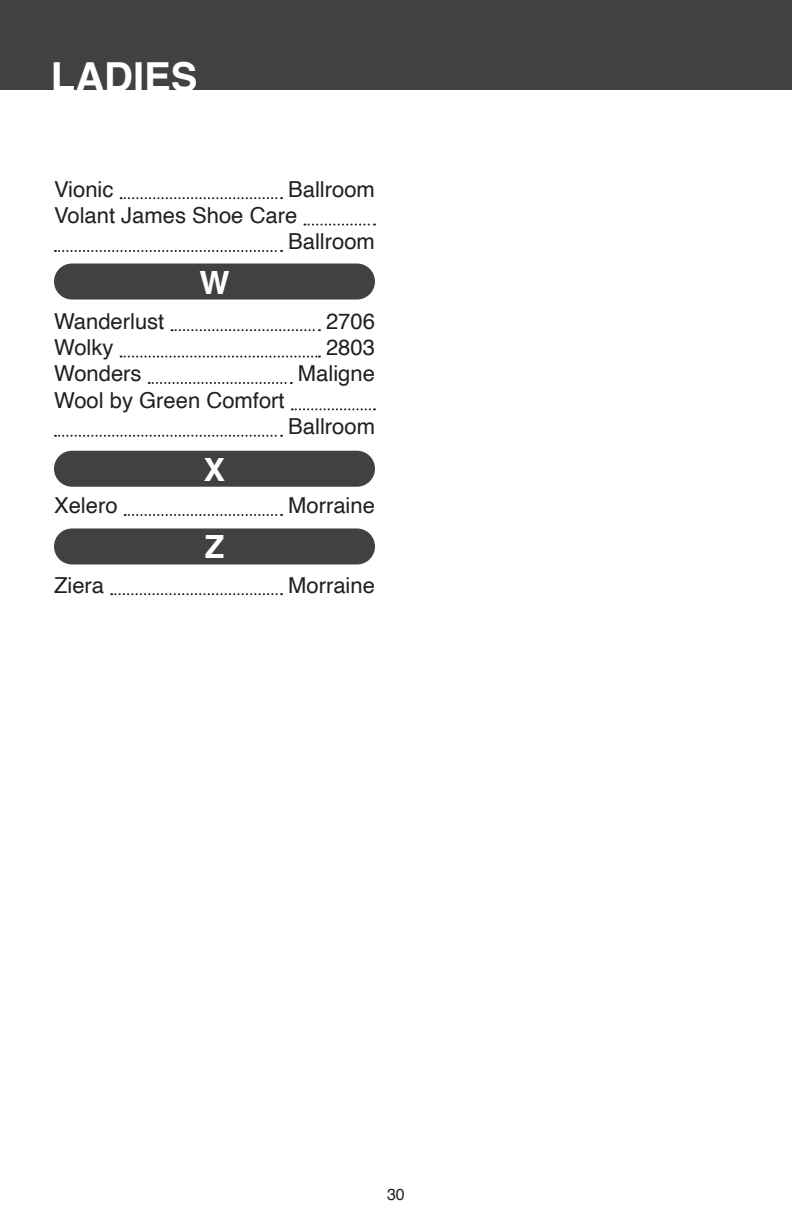
<style>
.page{position:relative;width:792px;height:1224px;background:#fff}
.page>*{position:absolute;margin:0;border:0;box-sizing:border-box;transform-origin:0 0}
.t1{font:700 40px "Helvetica";color:#fff}
.t2{font:700 32px "Helvetica";color:#fff}
.t3{font:22px "Helvetica";color:#231f20}
.t4{font:16px "Helvetica";color:#231f20}
</style>
<div class="page">
<div style="left:0;top:0;width:792px;height:90px;background:#414142"></div>
<svg style="left:121px;top:197px;width:161px;height:2px"></svg>
<svg style="left:304px;top:224px;width:71px;height:2px"></svg>
<svg style="left:55px;top:250px;width:227px;height:2px"></svg>
<svg style="left:172px;top:329px;width:148px;height:2px"></svg>
<svg style="left:121px;top:356px;width:199px;height:2px"></svg>
<svg style="left:149px;top:382px;width:143px;height:2px"></svg>
<svg style="left:292px;top:408px;width:83px;height:2px"></svg>
<svg style="left:55px;top:435px;width:227px;height:2px"></svg>
<svg style="left:125px;top:514px;width:157px;height:2px"></svg>
<svg style="left:111px;top:593px;width:171px;height:2px"></svg>
<div style="left:54px;top:451px;width:321px;height:36px;background:#414142;border-radius:18px"></div>
<div style="left:54px;top:528px;width:321px;height:36px;background:#414142;border-radius:18px"></div>
<div style="left:54px;top:264px;width:321px;height:36px;background:#414142;border-radius:18px"></div>
<h1 class="t1" style="left:51px;top:44px;width:148px">LADIES</h1>
<p class="t3" style="left:54px;top:172px;width:61px">Vionic</p>
<p class="t3" style="left:288px;top:172px;width:88px">Ballroom</p>
<p class="t3" style="left:54px;top:198px;width:245px">Volant James Shoe Care</p>
<p class="t3" style="left:288px;top:225px;width:88px">Ballroom</p>
<h2 class="t2" style="left:199px;top:256px;width:32px">W</h2>
<p class="t3" style="left:54px;top:304px;width:112px">Wanderlust</p>
<p class="t3" style="left:326px;top:304px;width:50px">2706</p>
<p class="t3" style="left:54px;top:330px;width:61px">Wolky</p>
<p class="t3" style="left:326px;top:330px;width:50px">2803</p>
<p class="t3" style="left:54px;top:357px;width:89px">Wonders</p>
<p class="t3" style="left:298px;top:357px;width:79px">Maligne</p>
<p class="t3" style="left:54px;top:383px;width:232px">Wool by Green Comfort</p>
<p class="t3" style="left:288px;top:409px;width:88px">Ballroom</p>
<h2 class="t2" style="left:204px;top:444px;width:23px">X</h2>
<p class="t3" style="left:54px;top:489px;width:65px">Xelero</p>
<p class="t3" style="left:288px;top:489px;width:88px">Morraine</p>
<h2 class="t2" style="left:205px;top:521px;width:21px">Z</h2>
<p class="t3" style="left:54px;top:568px;width:52px">Ziera</p>
<p class="t3" style="left:288px;top:568px;width:88px">Morraine</p>
<p class="t4" style="left:387px;top:1182px;width:19px">30</p>
</div>
